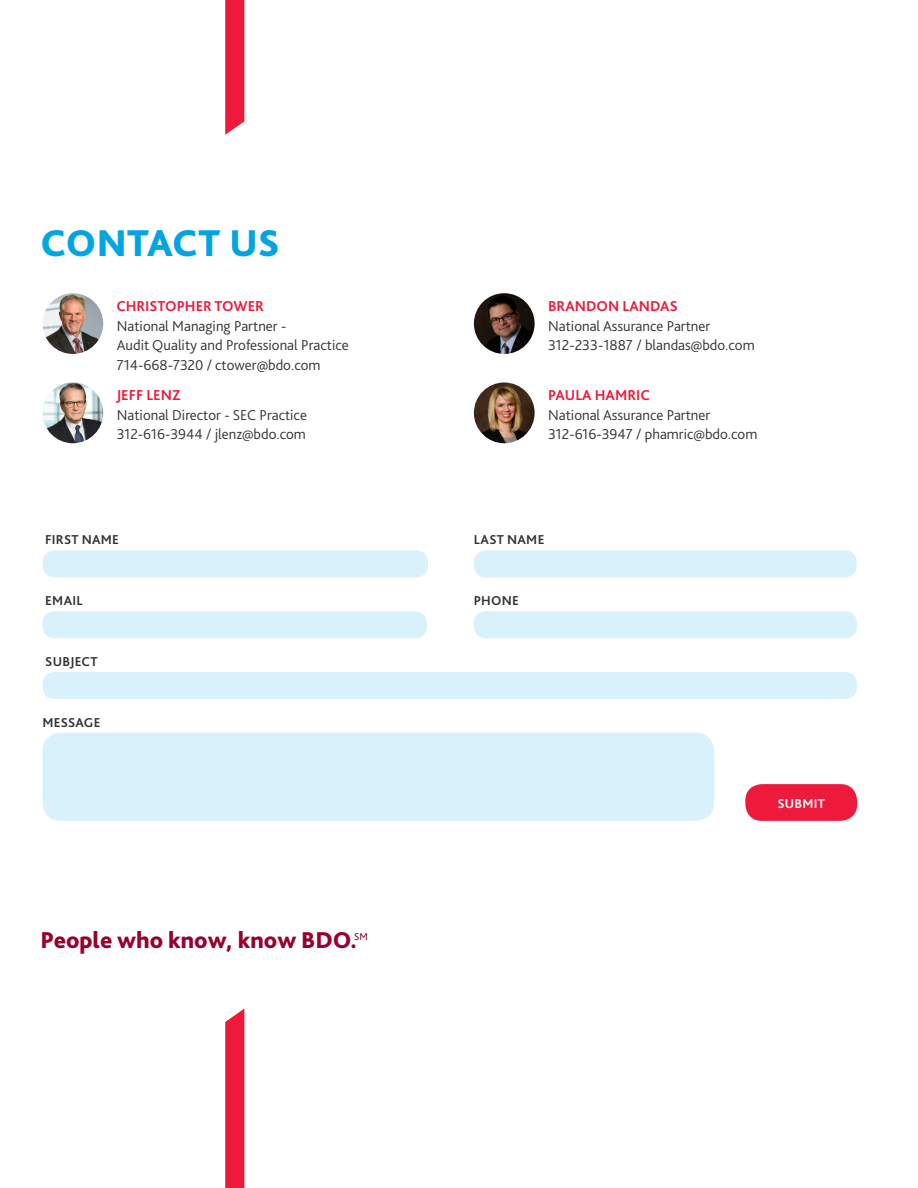
<style>
.page{position:relative;width:918px;height:1188px;background:#fff}
.page>*{position:absolute;margin:0;border:0;box-sizing:border-box;transform-origin:0 0}
.t1{font:800 39px "Bliss Pro";letter-spacing:.005em;color:#02a5e2}
.t2{font:800 24px "Bliss Pro";color:#98002e}
.t3{font:300 15px/19.5px "Bliss Pro";color:#333}
.t4{font:700 15px "Bliss Pro";color:#ed1a3b}
.t5{font:700 13.5px "Bliss Pro";letter-spacing:.02em;color:#333}
.t6{font:700 13.5px "Bliss Pro";letter-spacing:.02em;color:#fff}
.t7{font:10.5px "Bliss Pro";color:#98002e}
</style>
<div class="page">
<svg style="left:225px;top:0;width:19px;height:135px;background:#ee2746"></svg>
<svg style="left:225px;top:1009px;width:19px;height:179px;background:#ed2444"></svg>
<img style="left:43px;top:293px;width:60px;height:61px;border-radius:30px">
<img style="left:43px;top:383px;width:60px;height:60px;border-radius:30px">
<img style="left:474px;top:293px;width:61px;height:61px;border-radius:30px">
<img style="left:474px;top:383px;width:61px;height:60px;border-radius:30px">
<div style="left:43px;top:550px;width:385px;height:27px;background:#d9f1fb;border-radius:12px"></div>
<div style="left:474px;top:550px;width:383px;height:27px;background:#d9f1fb;border-radius:12px"></div>
<div style="left:43px;top:611px;width:384px;height:27px;background:#d9f1fb;border-radius:12px"></div>
<div style="left:474px;top:611px;width:383px;height:27px;background:#d9f1fb;border-radius:12px"></div>
<div style="left:43px;top:672px;width:814px;height:27px;background:#d9f1fb;border-radius:12px"></div>
<div style="left:43px;top:733px;width:671px;height:88px;background:#d9f1fb;border-radius:18px"></div>
<div style="left:745px;top:784px;width:112px;height:37px;background:#ed1a3b;border-radius:16px"></div>
<h1 class="t1" style="left:40px;top:219px;width:241px">CONTACT US</h1>
<p class="t4" style="left:116px;top:297px;width:149px">CHRISTOPHER TOWER</p>
<p class="t3" style="left:117px;top:316px;width:233px">National Managing Partner -<br>Audit Quality and Professional Practice<br>714-668-7320 / ctower@bdo.com</p>
<p class="t4" style="left:116px;top:386px;width:66px">JEFF LENZ</p>
<p class="t3" style="left:117px;top:405px;width:192px">National Director - SEC Practice<br>312-616-3944 / jlenz@bdo.com</p>
<p class="t4" style="left:548px;top:297px;width:131px">BRANDON LANDAS</p>
<p class="t3" style="left:548px;top:316px;width:208px">National Assurance Partner<br>312-233-1887 / blandas@bdo.com</p>
<p class="t4" style="left:548px;top:386px;width:103px">PAULA HAMRIC</p>
<p class="t3" style="left:548px;top:405px;width:211px">National Assurance Partner<br>312-616-3947 / phamric@bdo.com</p>
<p class="t5" style="left:45px;top:531px;width:75px">FIRST NAME</p>
<p class="t5" style="left:474px;top:531px;width:72px">LAST NAME</p>
<p class="t5" style="left:45px;top:592px;width:39px">EMAIL</p>
<p class="t5" style="left:474px;top:592px;width:47px">PHONE</p>
<p class="t5" style="left:45px;top:653px;width:54px">SUBJECT</p>
<p class="t5" style="left:43px;top:714px;width:59px">MESSAGE</p>
<p class="t6" style="left:777px;top:795px;width:49px">SUBMIT</p>
<h2 class="t2" style="left:40px;top:925px;width:318px">People who know, know BDO.</h2>
<p class="t7" style="left:354px;top:930px;width:15px">SM</p>
</div>
